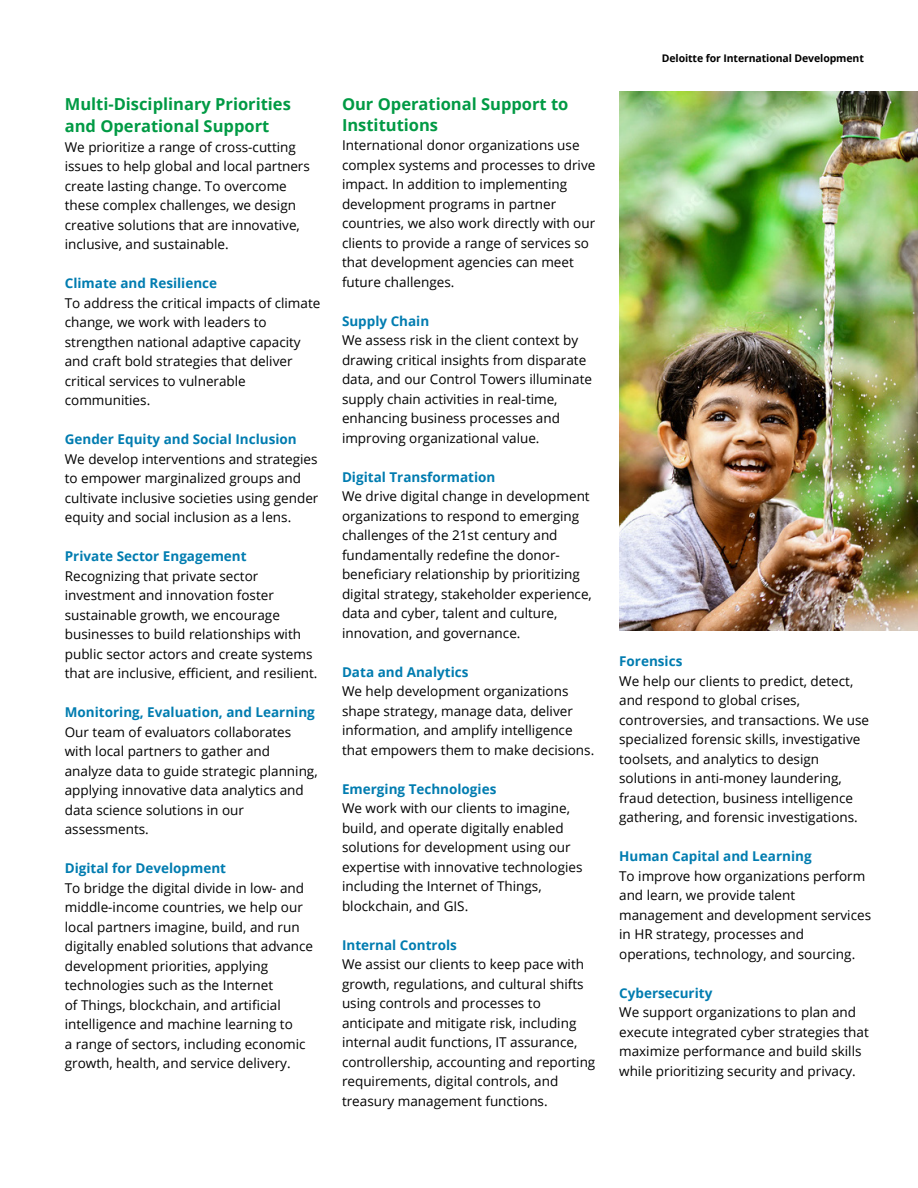
<style>
.page{position:relative;width:918px;height:1188px;background:#fff}
.page>*{position:absolute;margin:0;border:0;box-sizing:border-box;transform-origin:0 0}
.t1{font:700 16.5px/22.5px "Open Sans";color:#009a44}
.t2{font:13.5px/19.5px "Open Sans";color:#000}
.t3{font:700 13.5px "Open Sans";color:#007cb0}
.t4{font:700 10.5px "Open Sans";letter-spacing:-.01em;color:#000}
</style>
<div class="page">
<img style="left:619px;top:92px;width:299px;height:539px">
<p class="t1" style="left:65px;top:92px;width:228px">Multi-Disciplinary Priorities and Operational Support</p>
<p class="t2" style="left:65px;top:137px;width:247px">We prioritize a range of cross-cutting issues to help global and local partners create lasting change. To overcome these complex challenges, we design creative solutions that are innovative, inclusive, and sustainable.</p>
<p class="t3" style="left:65px;top:274px;width:154px">Climate and Resilience</p>
<p class="t2" style="left:65px;top:293px;width:257px">To address the critical impacts of climate change, we work with leaders to strengthen national adaptive capacity and craft bold strategies that deliver critical services to vulnerable communities.</p>
<p class="t3" style="left:65px;top:430px;width:233px">Gender Equity and Social Inclusion</p>
<p class="t2" style="left:65px;top:449px;width:255px">We develop interventions and strategies to empower marginalized groups and cultivate inclusive societies using gender equity and social inclusion as a lens.</p>
<p class="t3" style="left:65px;top:547px;width:183px">Private Sector Engagement</p>
<p class="t2" style="left:65px;top:566px;width:254px">Recognizing that private sector investment and innovation foster sustainable growth, we encourage businesses to build relationships with public sector actors and create systems that are inclusive, efficient, and resilient.</p>
<p class="t3" style="left:65px;top:703px;width:252px">Monitoring, Evaluation, and Learning</p>
<p class="t2" style="left:65px;top:722px;width:254px">Our team of evaluators collaborates with local partners to gather and analyze data to guide strategic planning, applying innovative data analytics and data science solutions in our assessments.</p>
<p class="t3" style="left:65px;top:859px;width:163px">Digital for Development</p>
<p class="t2" style="left:65px;top:878px;width:250px">To bridge the digital divide in low- and middle-income countries, we help our local partners imagine, build, and run digitally enabled solutions that advance development priorities, applying technologies such as the Internet<br>of Things, blockchain, and artificial intelligence and machine learning to<br>a range of sectors, including economic growth, health, and service delivery.</p>
<p class="t1" style="left:342px;top:93px;width:228px;line-height:21px">Our Operational Support to<br>Institutions</p>
<p class="t2" style="left:342px;top:135px;width:255px">International donor organizations use complex systems and processes to drive impact. In addition to implementing development programs in partner countries, we also work directly with our clients to provide a range of services so that development agencies can meet future challenges.</p>
<p class="t3" style="left:342px;top:311px;width:89px">Supply Chain</p>
<p class="t2" style="left:342px;top:330px;width:252px">We assess risk in the client context by drawing critical insights from disparate data, and our Control Towers illuminate supply chain activities in real-time, enhancing business processes and improving organizational value.</p>
<p class="t3" style="left:342px;top:467px;width:155px">Digital Transformation</p>
<p class="t2" style="left:342px;top:486px;width:251px">We drive digital change in development organizations to respond to emerging challenges of the 21st century and fundamentally redefine the donor&shy;beneficiary relationship by prioritizing digital strategy, stakeholder experience, data and cyber, talent and culture, innovation, and governance.</p>
<p class="t3" style="left:342px;top:662px;width:128px">Data and Analytics</p>
<p class="t2" style="left:342px;top:681px;width:254px">We help development organizations shape strategy, manage data, deliver information, and amplify intelligence that empowers them to make decisions.</p>
<p class="t3" style="left:342px;top:779px;width:156px">Emerging Technologies</p>
<p class="t2" style="left:342px;top:798px;width:242px">We work with our clients to imagine, build, and operate digitally enabled solutions for development using our expertise with innovative technologies including the Internet of Things, blockchain, and GIS.</p>
<p class="t3" style="left:342px;top:935px;width:116px">Internal Controls</p>
<p class="t2" style="left:342px;top:954px;width:255px">We assist our clients to keep pace with growth, regulations, and cultural shifts using controls and processes to anticipate and mitigate risk, including internal audit functions, IT assurance, controllership, accounting and reporting requirements, digital controls, and treasury management functions.</p>
<p class="t4" style="left:662px;top:51px;width:204px">Deloitte for International Development</p>
<p class="t3" style="left:619px;top:652px;width:65px">Forensics</p>
<p class="t2" style="left:619px;top:671px;width:251px">We help our clients to predict, detect, and respond to global crises, controversies, and transactions. We use specialized forensic skills, investigative toolsets, and analytics to design solutions in anti-money laundering, fraud detection, business intelligence gathering, and forensic investigations.</p>
<p class="t3" style="left:619px;top:847px;width:194px">Human Capital and Learning</p>
<p class="t2" style="left:619px;top:866px;width:253px">To improve how organizations perform and learn, we provide talent management and development services in HR strategy, processes and operations, technology, and sourcing.</p>
<p class="t3" style="left:619px;top:983px;width:95px">Cybersecurity</p>
<p class="t2" style="left:619px;top:1002px;width:251px">We support organizations to plan and execute integrated cyber strategies that maximize performance and build skills while prioritizing security and privacy.</p>
</div>
